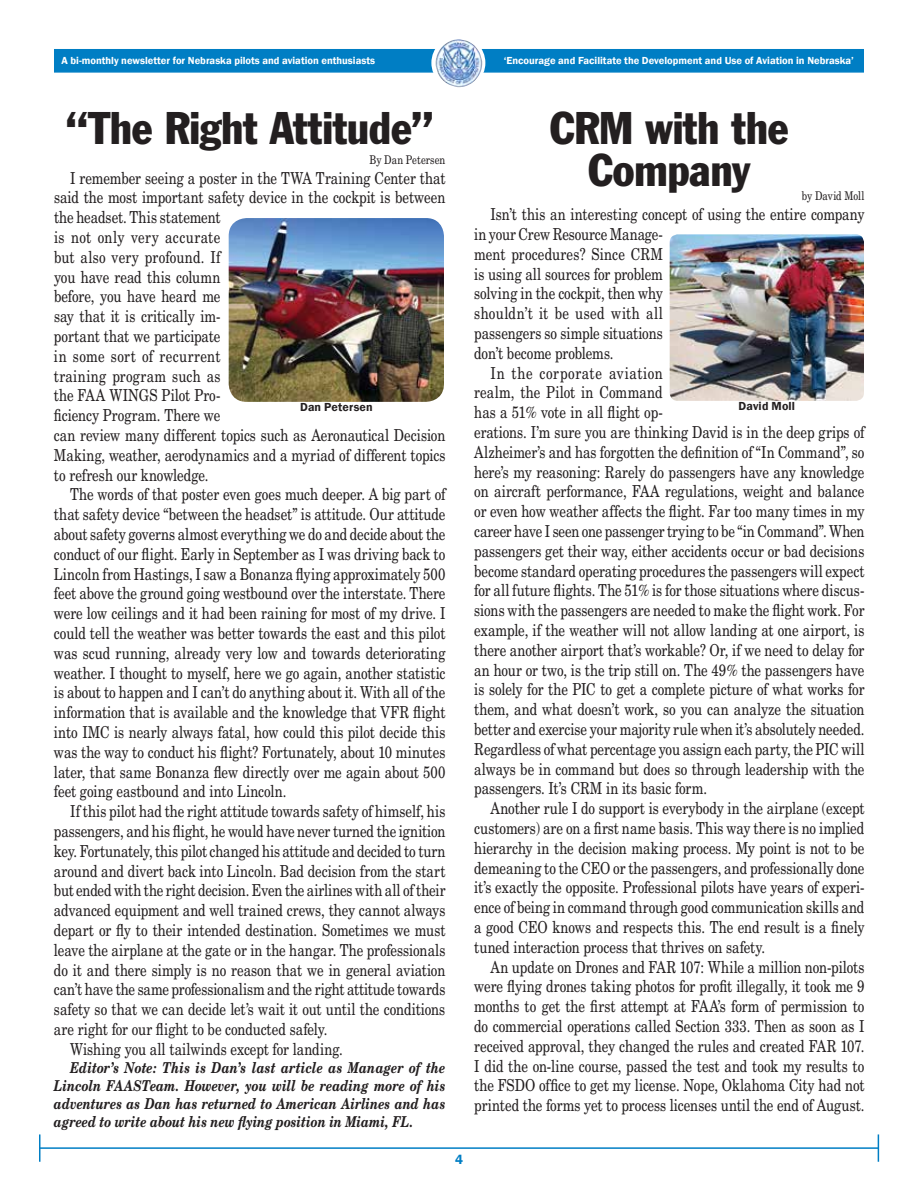
<style>
.page{position:relative;width:918px;height:1188px;background:#fff}
.page>*{position:absolute;margin:0;border:0;box-sizing:border-box;transform-origin:0 0}
.t1{font:condensed 45px/42px "Franklin Gothic";letter-spacing:-.005em;color:#231f20;text-align:center}
.t2{font:16.5px/19.8px "New Century Schlbk";color:#231f20;scale:.8 1}
.t3{font:16.5px "New Century Schlbk";letter-spacing:.035em;color:#231f20;scale:.8 1}
.t4{font:16.5px "New Century Schlbk";letter-spacing:.05em;color:#231f20;scale:.8 1}
.t5{font:italic 700 15px/18px "New Century Schlbk";color:#231f20;text-align:justify;scale:.8 1}
.t6{font:600 13.5px "Franklin Gothic";color:#007ec4}
.t7{font:12px "New Century Schlbk";letter-spacing:.005em;color:#231f20;scale:.8 1}
.t8{font:600 12px "Franklin Gothic";letter-spacing:.015em;color:#231f20}
.t9{font:600 10.5px "Franklin Gothic";color:#fff}
</style>
<div class="page">
<div style="left:54px;top:49px;width:810px;height:24px;background:#007ec4;border:2px solid #007ec4"></div>
<svg style="left:432px;top:37px;width:53px;height:52px"></svg>
<div style="left:431px;top:36px;width:54px;height:54px;border:2px solid #fff;border-radius:50%"></div>
<img style="left:436px;top:39px;width:45px;height:48px">
<hr style="left:39px;top:1147px;width:839px;height:2px;background:#007ec4">
<svg style="left:39px;top:1134px;width:1px;height:28px"></svg>
<svg style="left:878px;top:1134px;width:1px;height:28px"></svg>
<img style="left:670px;top:234px;width:194px;height:167px">
<img style="left:229px;top:218px;width:215px;height:184px">
<p class="t9" style="left:62px;top:54px;width:315px">A bi-monthly newsletter for Nebraska pilots and aviation enthusiasts</p>
<p class="t9" style="left:504px;top:54px;width:352px">‘Encourage and Facilitate the Development and Use of Aviation in Nebraska’</p>
<h1 class="t1" style="left:65px;top:106px;width:371px">“The Right Attitude”</h1>
<p class="t7" style="left:370px;top:152px;width:96px">By Dan Petersen</p>
<p class="t2" style="left:54px;top:168px;width:491px;text-indent:16px">I remember seeing a poster in the TWA Training Center that said the most important safety device in the cockpit is between the headset. This statement<br>is not only very accurate<br>but also very profound. If<br>you have read this column<br>before, you have heard me<br>say that it is critically im-<br>portant that we participate<br>in some sort of recurrent<br>training program such as<br>the FAA WINGS Pilot Pro-<br>ficiency Program. There we<br>can review many different topics such as Aeronautical Decision Making, weather, aerodynamics and a myriad of different topics to refresh our knowledge.</p>
<p class="t2" style="left:54px;top:485px;width:491px;text-align:justify;text-indent:16px">The words of that poster even goes much deeper. A big part of that safety device “between the headset” is attitude. Our attitude about safety governs almost everything we do and decide about the conduct of our flight. Early in September as I was driving back to Lincoln from Hastings, I saw a Bonanza flying approximately 500 feet above the ground going westbound over the interstate. There were low ceilings and it had been raining for most of my drive. I could tell the weather was better towards the east and this pilot was scud running, already very low and towards deteriorating weather. I thought to myself, here we go again, another statistic is about to happen and I can’t do anything about it. With all of the information that is available and the knowledge that VFR flight into IMC is nearly always fatal, how could this pilot decide this was the way to conduct his flight? Fortunately, about 10 minutes later, that same Bonanza flew directly over me again about 500 feet going eastbound and into Lincoln.</p>
<p class="t2" style="left:70px;top:801px;width:471px">If this pilot had the right attitude towards safety of himself, his</p>
<p class="t2" style="left:54px;top:821px;width:491px">passengers, and his flight, he would have never turned the ignition</p>
<p class="t2" style="left:54px;top:841px;width:491px">key. Fortunately, this pilot changed his attitude and decided to turn</p>
<p class="t2" style="left:54px;top:861px;width:491px">around and divert back into Lincoln. Bad decision from the start</p>
<p class="t2" style="left:54px;top:881px;width:491px">but ended with the right decision. Even the airlines with all of their</p>
<p class="t2" style="left:54px;top:900px;width:491px">advanced equipment and well trained crews, they cannot always</p>
<p class="t2" style="left:54px;top:920px;width:491px">depart or fly to their intended destination. Sometimes we must</p>
<p class="t2" style="left:54px;top:940px;width:491px">leave the airplane at the gate or in the hangar. The professionals</p>
<p class="t2" style="left:54px;top:960px;width:491px">do it and there simply is no reason that we in general aviation</p>
<p class="t2" style="left:54px;top:980px;width:491px">can’t have the same professionalism and the right attitude towards</p>
<p class="t2" style="left:54px;top:999px;width:491px">safety so that we can decide let’s wait it out until the conditions</p>
<p class="t2" style="left:54px;top:1019px;width:343px">are right for our flight to be conducted safely.</p>
<p class="t2" style="left:70px;top:1039px;width:342px">Wishing you all tailwinds except for landing.</p>
<p class="t5" style="left:54px;top:1058px;width:491px;text-indent:16px">Editor’s Note: This is Dan’s last article as Manager of the Lincoln FAASTeam. However, you will be reading more of his adventures as Dan has returned to American Airlines and has agreed to write about his new flying position in Miami, FL.</p>
<p class="t8" style="left:300px;top:400px;width:74px">Dan Petersen</p>
<p class="t6" style="left:455px;top:1151px;width:9px">4</p>
<h1 class="t1" style="left:550px;top:106px;width:240px">CRM with the<br>Company</h1>
<p class="t7" style="left:802px;top:189px;width:80px">by David Moll</p>
<p class="t2" style="left:490px;top:204px;width:469px">Isn’t this an interesting concept of using the entire company</p>
<p class="t2" style="left:474px;top:224px;width:237px">in your Crew Resource Manage-</p>
<p class="t2" style="left:474px;top:244px;width:237px">ment procedures? Since CRM</p>
<p class="t2" style="left:474px;top:264px;width:237px">is using all sources for problem</p>
<p class="t2" style="left:474px;top:284px;width:237px">solving in the cockpit, then why</p>
<p class="t3" style="left:474px;top:303px;width:237px">shouldn’t it be used with all</p>
<p class="t2" style="left:474px;top:323px;width:237px">passengers so simple situations</p>
<p class="t2" style="left:474px;top:343px;width:176px">don’t become problems.</p>
<p class="t4" style="left:490px;top:363px;width:217px">In the corporate aviation</p>
<p class="t2" style="left:474px;top:383px;width:237px">realm, the Pilot in Command</p>
<p class="t2" style="left:474px;top:402px;width:237px">has a 51% vote in all flight op-</p>
<p class="t2" style="left:474px;top:422px;width:489px">erations. I’m sure you are thinking David is in the deep grips of</p>
<p class="t2" style="left:474px;top:442px;width:489px">Alzheimer’s and has forgotten the definition of “In Command”, so</p>
<p class="t2" style="left:474px;top:462px;width:489px">here’s my reasoning: Rarely do passengers have any knowledge</p>
<p class="t2" style="left:474px;top:482px;width:489px">on aircraft performance, FAA regulations, weight and balance</p>
<p class="t2" style="left:474px;top:501px;width:489px">or even how weather affects the flight. Far too many times in my</p>
<p class="t2" style="left:474px;top:521px;width:489px">career have I seen one passenger trying to be “in Command”. When</p>
<p class="t2" style="left:474px;top:541px;width:489px">passengers get their way, either accidents occur or bad decisions</p>
<p class="t2" style="left:474px;top:561px;width:489px">become standard operating procedures the passengers will expect</p>
<p class="t2" style="left:474px;top:581px;width:489px">for all future flights. The 51% is for those situations where discus-</p>
<p class="t2" style="left:474px;top:600px;width:489px">sions with the passengers are needed to make the flight work. For</p>
<p class="t2" style="left:474px;top:620px;width:489px">example, if the weather will not allow landing at one airport, is</p>
<p class="t2" style="left:474px;top:640px;width:489px">there another airport that’s workable? Or, if we need to delay for</p>
<p class="t2" style="left:474px;top:660px;width:489px">an hour or two, is the trip still on. The 49% the passengers have</p>
<p class="t2" style="left:474px;top:680px;width:489px">is solely for the PIC to get a complete picture of what works for</p>
<p class="t2" style="left:474px;top:699px;width:489px">them, and what doesn’t work, so you can analyze the situation</p>
<p class="t2" style="left:474px;top:719px;width:489px">better and exercise your majority rule when it’s absolutely needed.</p>
<p class="t2" style="left:474px;top:739px;width:489px">Regardless of what percentage you assign each party, the PIC will</p>
<p class="t2" style="left:474px;top:759px;width:489px">always be in command but does so through leadership with the</p>
<p class="t2" style="left:474px;top:779px;width:293px">passengers. It’s CRM in its basic form.</p>
<p class="t2" style="left:490px;top:798px;width:469px">Another rule I do support is everybody in the airplane (except</p>
<p class="t2" style="left:474px;top:818px;width:489px">customers) are on a first name basis. This way there is no implied</p>
<p class="t2" style="left:474px;top:838px;width:489px">hierarchy in the decision making process. My point is not to be</p>
<p class="t2" style="left:474px;top:858px;width:489px">demeaning to the CEO or the passengers, and professionally done</p>
<p class="t2" style="left:474px;top:878px;width:489px">it’s exactly the opposite. Professional pilots have years of experi-</p>
<p class="t2" style="left:474px;top:897px;width:489px">ence of being in command through good communication skills and</p>
<p class="t2" style="left:474px;top:917px;width:489px">a good CEO knows and respects this. The end result is a finely</p>
<p class="t2" style="left:474px;top:937px;width:365px">tuned interaction process that thrives on safety.</p>
<p class="t2" style="left:490px;top:957px;width:469px">An update on Drones and FAR 107: While a million non-pilots</p>
<p class="t2" style="left:474px;top:977px;width:489px">were flying drones taking photos for profit illegally, it took me 9</p>
<p class="t2" style="left:474px;top:996px;width:489px">months to get the first attempt at FAA’s form of permission to</p>
<p class="t2" style="left:474px;top:1016px;width:489px">do commercial operations called Section 333. Then as soon as I</p>
<p class="t2" style="left:474px;top:1036px;width:489px">received approval, they changed the rules and created FAR 107.</p>
<p class="t2" style="left:474px;top:1056px;width:489px">I did the on-line course, passed the test and took my results to</p>
<p class="t2" style="left:474px;top:1076px;width:489px">the FSDO office to get my license. Nope, Oklahoma City had not</p>
<p class="t2" style="left:474px;top:1095px;width:489px">printed the forms yet to process licenses until the end of August.</p>
<p class="t8" style="left:739px;top:398px;width:58px">David Moll</p>
</div>
